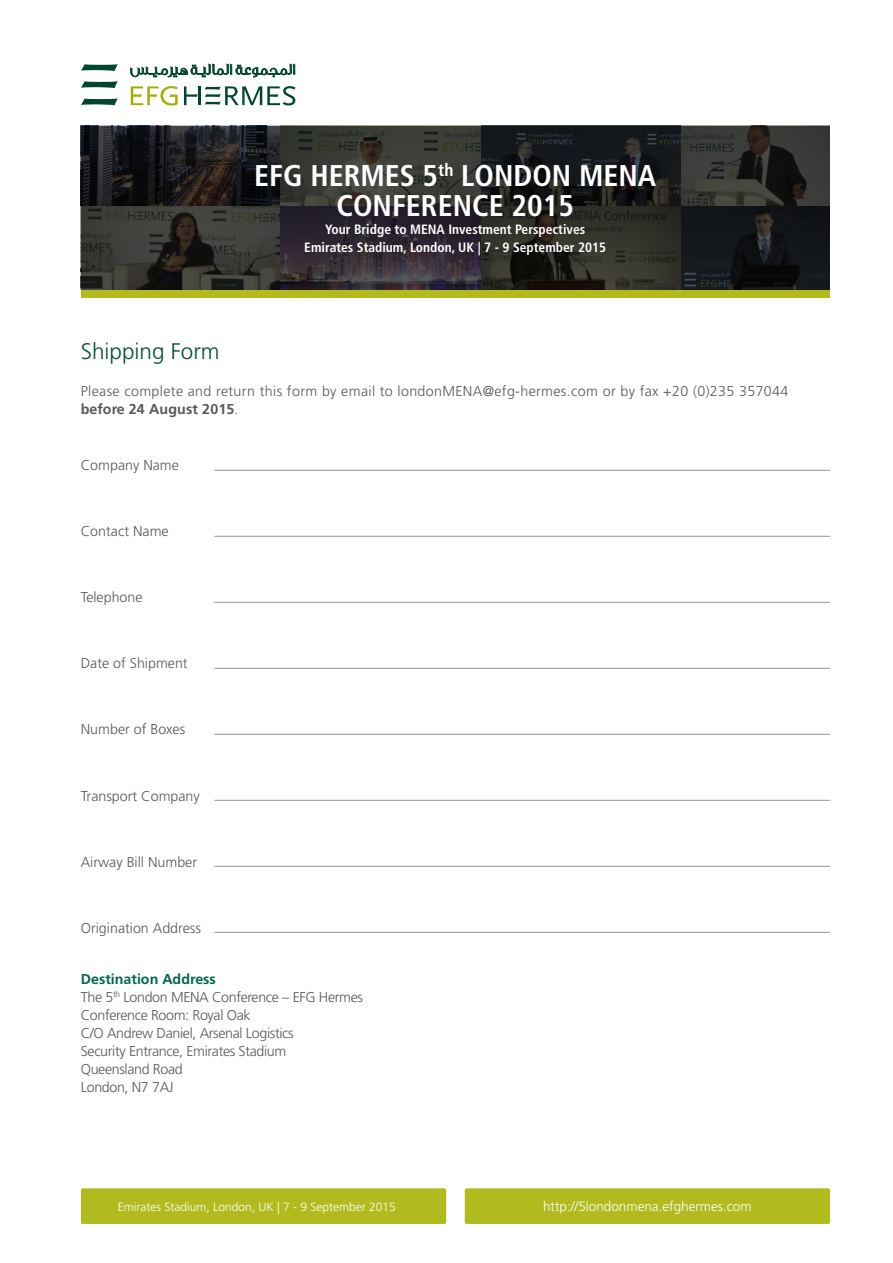
<style>
.page{position:relative;width:893px;height:1263px;background:#fff}
.page>*{position:absolute;margin:0;border:0;box-sizing:border-box;transform-origin:0 0}
.t1{font:700 condensed 30px/30px "Frutiger LT Std";color:#fff;text-align:center}
.t2{font:300 22.5px "Frutiger LT Std";color:#00502f}
.t3{font:300 14.25px/18px "Frutiger LT Std";letter-spacing:-.025em;color:#58595b}
.t4{font:300 14.25px "Frutiger LT Std";color:#58595b}
.t5{font:300 14.25px/18px "Frutiger LT Std";letter-spacing:.025em;color:#58595b}
.t6{font:700 condensed 13.5px/18px "Frutiger LT Std";color:#fff;text-align:center}
.t7{font:300 13.5px "Frutiger LT Std";color:#fff}
.t8{font:300 12px "Frutiger LT Std";color:#fff}
.s1{font-weight:700}
.s2{font-weight:700;color:#00684c}
</style>
<div class="page">
<div style="left:81px;top:1188px;width:365px;height:36px;background:#b2bb1e;border-radius:2px"></div>
<div style="left:465px;top:1188px;width:365px;height:36px;background:#b2bb1e;border-radius:2px"></div>
<svg style="left:81px;top:99px;width:37px;height:6px"></svg>
<svg style="left:81px;top:64px;width:37px;height:7px"></svg>
<svg style="left:81px;top:81px;width:37px;height:7px"></svg>
<svg style="left:130px;top:63px;width:166px;height:63px"></svg>
<svg style="left:81px;top:126px;width:748px;height:164px;background:#282827"></svg>
<div style="left:81px;top:290px;width:748px;height:8px;background:#b2bb1e"></div>
<hr style="left:214px;top:470px;width:616px;height:1px;background:#939598">
<hr style="left:214px;top:536px;width:616px;height:1px;background:#939598">
<hr style="left:214px;top:602px;width:616px;height:1px;background:#939598">
<hr style="left:214px;top:668px;width:616px;height:1px;background:#939598">
<hr style="left:214px;top:734px;width:616px;height:1px;background:#939598">
<hr style="left:214px;top:800px;width:616px;height:1px;background:#939598">
<hr style="left:214px;top:866px;width:616px;height:1px;background:#939598">
<hr style="left:214px;top:932px;width:616px;height:1px;background:#939598">
<h1 class="t1" style="left:254px;top:161px;width:404px">EFG HERMES 5<sup>th</sup> LONDON MENA<br>CONFERENCE 2015</h1>
<p class="t6" style="left:304px;top:221px;width:303px">Your Bridge to MENA Investment Perspectives<br>Emirates Stadium, London, UK | 7 - 9 September 2015</p>
<h2 class="t2" style="left:81px;top:338px;width:140px">Shipping Form</h2>
<p class="t5" style="left:81px;top:382px;width:709px">Please complete and return this form by email to londonMENA@efg-hermes.com or by fax +20 (0)235 357044 <span class="s1">before 24 August 2015</span>.</p>
<p class="t4" style="left:81px;top:457px;width:100px">Company Name</p>
<p class="t4" style="left:81px;top:523px;width:89px">Contact Name</p>
<p class="t4" style="left:81px;top:589px;width:63px">Telephone</p>
<p class="t4" style="left:81px;top:655px;width:108px">Date of Shipment</p>
<p class="t4" style="left:81px;top:721px;width:106px">Number of Boxes</p>
<p class="t4" style="left:81px;top:787px;width:121px">Transport Company</p>
<p class="t4" style="left:81px;top:853px;width:118px">Airway Bill Number</p>
<p class="t4" style="left:81px;top:919px;width:122px">Origination Address</p>
<p class="t3" style="left:81px;top:970px;width:284px"><span class="s2">Destination Address<br></span>The 5<sup>th</sup> London MENA Conference – EFG Hermes<br>Conference Room: Royal Oak<br>C/O Andrew Daniel, Arsenal Logistics<br>Security Entrance, Emirates Stadium<br>Queensland Road<br>London, N7 7AJ</p>
<p class="t8" style="left:118px;top:1200px;width:280px">Emirates Stadium, London, UK | 7 - 9 September 2015</p>
<p class="t7" style="left:543px;top:1199px;width:210px">http://5londonmena.efghermes.com</p>
</div>
